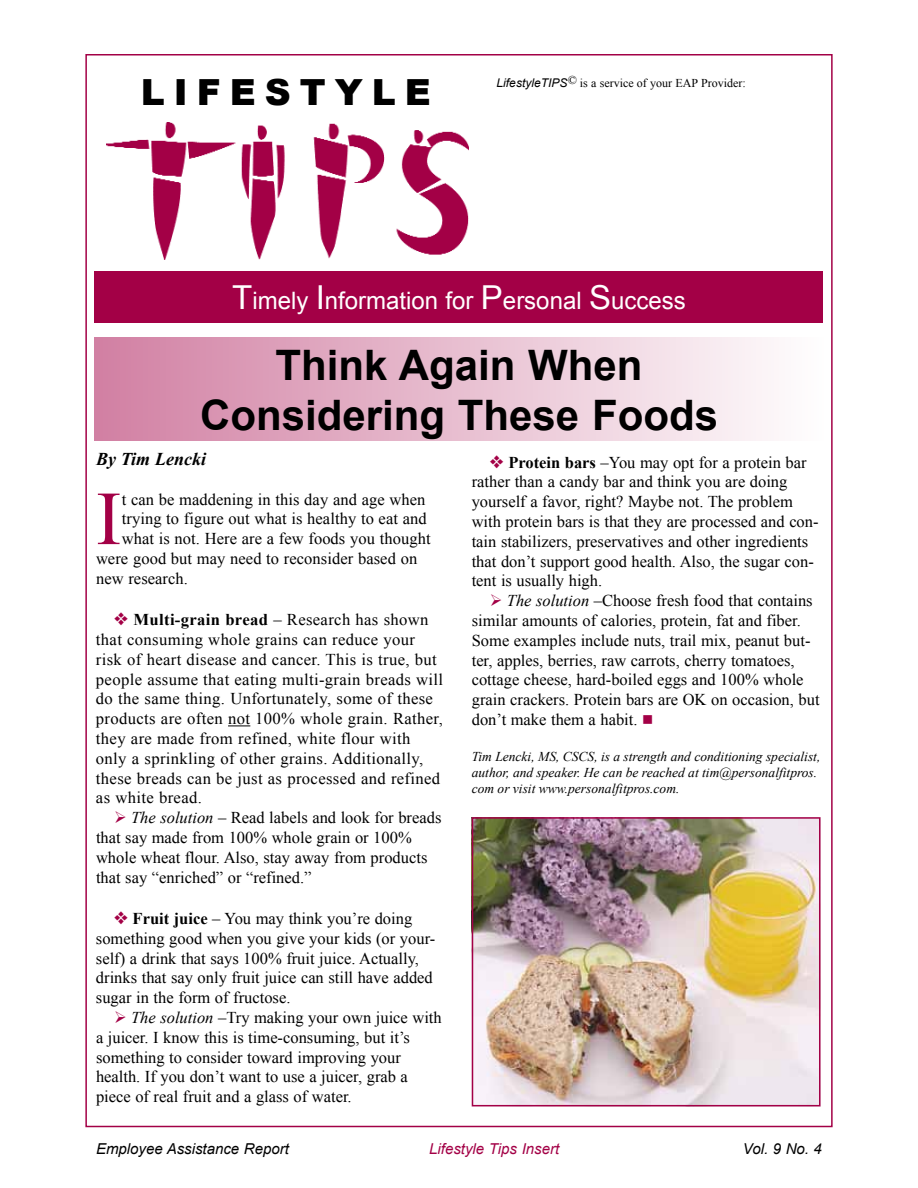
<style>
.page{position:relative;width:918px;height:1188px;background:#fff}
.page>*{position:absolute;margin:0;border:0;box-sizing:border-box;transform-origin:0 0}
.t1{font:76.35px "Times New Roman";color:#a30046}
.t2{font:700 42px/50.4px "Arial";color:#000;text-align:center}
.t3{font:900 36px "Arial";letter-spacing:.25em;color:#000}
.t4{font:24px "Arial";color:#fff}
.t5{font:italic 700 18px "Times New Roman";color:#000}
.t6{font:16.5px/19.8px "Times New Roman";color:#000}
.t7{font:16.5px/19.8px "Times New Roman";letter-spacing:.02em;color:#000}
.t8{font:italic 15px "Arial";color:#000}
.t9{font:italic 15px "Arial";color:#a30046}
.t10{font:italic 13.5px/16.2px "Times New Roman";color:#000}
.t11{font:12px "Times New Roman";color:#000}
.s1{font-family:"Arial";font-style:italic}
.s2{font-size:33px}
.s3{color:#a30046}
.s4{font-weight:700}
.s5{font-style:italic}
</style>
<div class="page">
<svg style="left:228px;top:726px;width:22px;height:1px"></svg>
<div style="left:94px;top:271px;width:730px;height:52px;background:#a30046"></div>
<div style="left:95px;top:338px;width:729px;height:103px;background:linear-gradient(to right,#d17fa3,#fffefe)"></div>
<img style="left:106px;top:122px;width:363px;height:138px">
<img style="left:475px;top:817px;width:346px;height:289px">
<div style="left:472px;top:817px;width:348px;height:289px;border:2px solid #a30046"></div>
<h3 class="t3" style="left:141px;top:66px;width:292px">LIFESTYLE</h3>
<p class="t11" style="left:497px;top:75px;width:251px"><span class="s1">LifestyleTIPS</span><sup>©</sup> is a service of your EAP Provider:</p>
<h3 class="t4" style="left:232px;top:285px;width:455px"><span class="s2">T</span>imely <span class="s2">I</span>nformation for <span class="s2">P</span>ersonal <span class="s2">S</span>uccess</h3>
<h2 class="t2" style="left:200px;top:341px;width:520px">Think Again When<br>Considering These Foods</h2>
<p class="t5" style="left:96px;top:446px;width:112px">By Tim Lencki</p>
<h1 class="t1" style="left:96px;top:467px;width:27px">I</h1>
<p class="t6" style="left:122px;top:489px;width:305px">t can be maddening in this day and age when</p>
<p class="t6" style="left:122px;top:509px;width:306px">trying to figure out what is healthy to eat and</p>
<p class="t6" style="left:122px;top:528px;width:310px">what is not. Here are a few foods you thought</p>
<p class="t6" style="left:96px;top:548px;width:323px">were good but may need to reconsider based on</p>
<p class="t6" style="left:96px;top:568px;width:94px">new research.</p>
<p class="t7" style="left:96px;top:609px;width:349px;text-indent:18px"><span class="s3">❖</span> <span class="s4">Multi-grain bread</span> – Research has shown that consuming whole grains can reduce your risk of heart disease and cancer. This is true, but people assume that eating multi-grain breads will do the same thing. Unfortunately, some of these products are often not 100% whole grain. Rather, they are made from refined, white flour with only a sprinkling of other grains. Additionally, these breads can be just as processed and refined as white bread.</p>
<p class="t6" style="left:96px;top:807px;width:347px;text-indent:18px"><span class="s3">➢</span> <span class="s5">The solution</span> – Read labels and look for breads that say made from 100% whole grain or 100% whole wheat flour. Also, stay away from products that say “enriched” or “refined.”</p>
<p class="t6" style="left:96px;top:908px;width:341px;text-indent:18px"><span class="s3">❖</span> <span class="s4">Fruit juice</span> – You may think you’re doing something good when you give your kids (or your&shy;self) a drink that says 100% fruit juice. Actually, drinks that say only fruit juice can still have added sugar in the form of fructose.</p>
<p class="t6" style="left:96px;top:1007px;width:347px;text-indent:18px"><span class="s3">➢</span> <span class="s5">The solution</span> –Try making your own juice with a juicer. I know this is time-consuming, but it’s something to consider toward improving your health. If you don’t want to use a juicer, grab a piece of real fruit and a glass of water.</p>
<p class="t6" style="left:472px;top:452px;width:348px;text-indent:18px"><span class="s3">❖</span> <span class="s4">Protein bars</span> –You may opt for a protein bar rather than a candy bar and think you are doing yourself a favor, right? Maybe not. The problem with protein bars is that they are processed and con&shy;tain stabilizers, preservatives and other ingredients that don’t support good health. Also, the sugar con&shy;tent is usually high.</p>
<p class="t6" style="left:472px;top:591px;width:349px;text-indent:18px"><span class="s3">➢</span> <span class="s5">The solution</span> –Choose fresh food that contains similar amounts of calories, protein, fat and fiber.<br>Some examples include nuts, trail mix, peanut but&shy;ter, apples, berries, raw carrots, cherry tomatoes, cottage cheese, hard-boiled eggs and 100% whole grain crackers. Protein bars are OK on occasion, but don’t make them a habit. <span class="s3">■</span></p>
<p class="t10" style="left:472px;top:748px;width:350px">Tim Lencki, MS, CSCS, is a strength and conditioning specialist, author, and speaker. He can be reached at tim@personalfitpros. com or visit www.personalfitpros.com.</p>
<p class="t8" style="left:96px;top:1139px;width:194px">Employee Assistance Report</p>
<p class="t9" style="left:429px;top:1139px;width:131px">Lifestyle Tips Insert</p>
<p class="t8" style="left:743px;top:1139px;width:81px">Vol. 9 No. 4</p>
</div>
